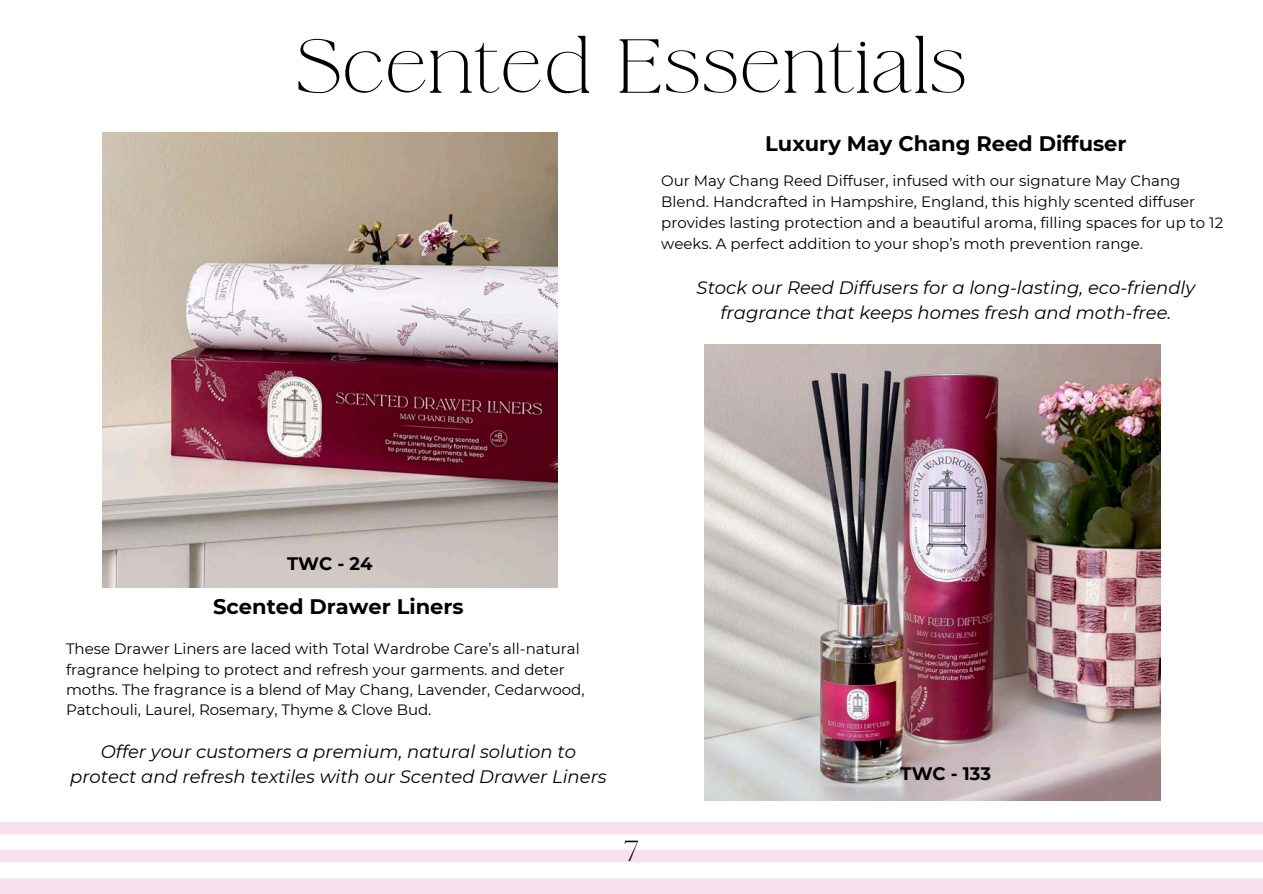
<style>
.page{position:relative;width:1263px;height:894px;background:#fff}
.page>*{position:absolute;margin:0;border:0;box-sizing:border-box;transform-origin:0 0}
.t1{font:66.75px "La Luxes Serif";color:#000}
.t2{font:25.5px "La Luxes Serif";color:#000}
.t3{font:700 21px "Montserrat";color:#000}
.t4{font:italic 18px/24.8px "Montserrat";color:#000;text-align:center}
.t5{font:700 18px "Montserrat";color:#000}
.t6{font:15px/20.2px "Montserrat";color:#000}
</style>
<div class="page">
<div style="left:0;top:821px;width:1263px;height:13px;background:#f6e1ec"></div>
<div style="left:0;top:849px;width:1263px;height:13px;background:#f6e1ec"></div>
<div style="left:0;top:878px;width:1263px;height:15px;background:#f6e1ec"></div>
<img style="left:102px;top:132px;width:455px;height:455px">
<img style="left:705px;top:344px;width:455px;height:456px">
<h3 class="t1" style="left:296px;top:19px;width:673px">Scented Essentials</h3>
<h2 class="t3" style="left:765px;top:130px;width:363px">Luxury May Chang Reed Diffuser</h2>
<h5 class="t6" style="left:661px;top:170px;width:563px;line-height:21px">Our May Chang Reed Diffuser, infused with our signature May Chang Blend. Handcrafted in Hampshire, England, this highly scented diffuser provides lasting protection and a beautiful aroma, filling spaces for up to 12 weeks. A perfect addition to your shop’s moth prevention range.</h5>
<h4 class="t4" style="left:697px;top:275px;width:500px">Stock our Reed Diffusers for a long-lasting, eco-friendly fragrance that keeps homes fresh and moth-free.</h4>
<h3 class="t5" style="left:287px;top:553px;width:87px">TWC - 24</h3>
<h2 class="t3" style="left:213px;top:593px;width:252px">Scented Drawer Liners</h2>
<h5 class="t6" style="left:66px;top:638px;width:520px">These Drawer Liners are laced with Total Wardrobe Care’s all-natural fragrance helping to protect and refresh your garments. and deter moths. The fragrance is a blend of May Chang, Lavender, Cedarwood, Patchouli, Laurel, Rosemary, Thyme &amp; Clove Bud.</h5>
<h4 class="t4" style="left:70px;top:739px;width:538px">Offer your customers a premium, natural solution to protect and refresh textiles with our Scented Drawer Liners</h4>
<p class="t2" style="left:624px;top:832px;width:17px">7</p>
<p class="t5" style="left:900px;top:762px;width:92px">TWC - 133</p>
</div>
